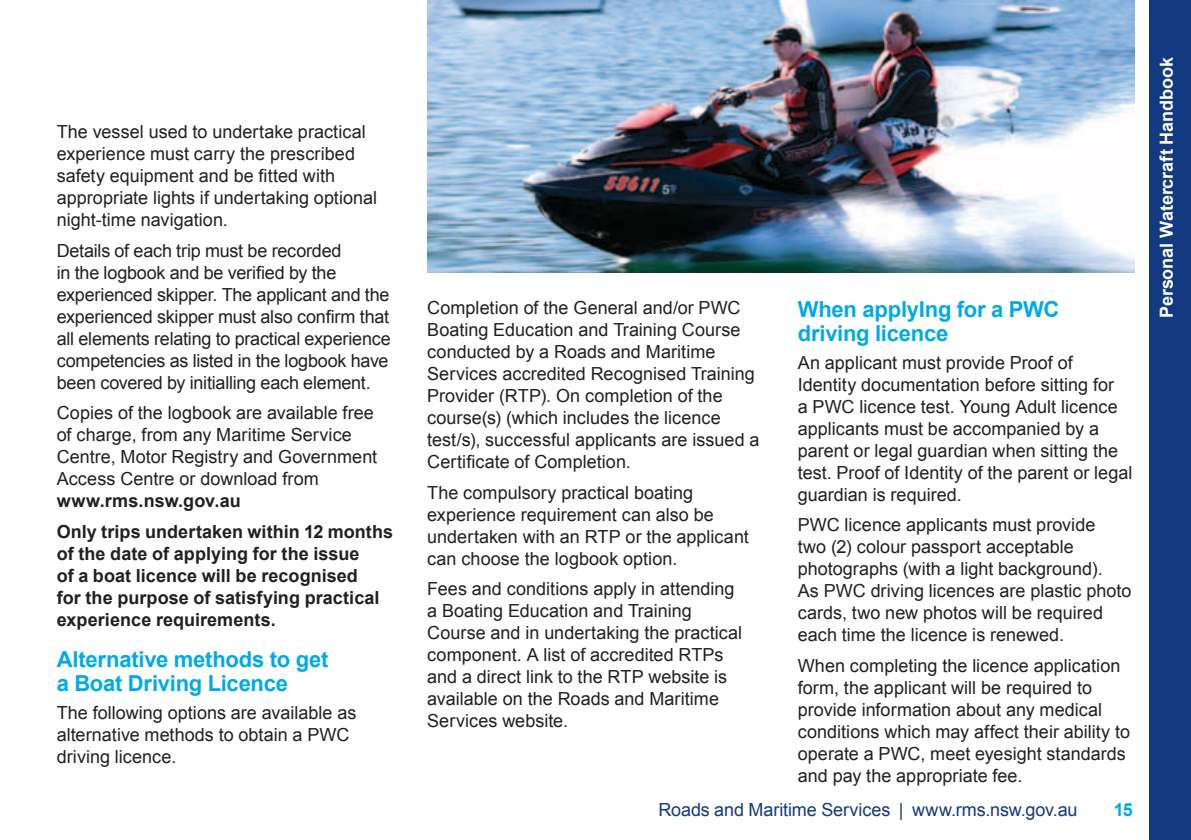
<style>
.page{position:relative;width:1191px;height:840px;background:#fff}
.page>*{position:absolute;margin:0;border:0;box-sizing:border-box;transform-origin:0 0}
.t1{font:700 22px/24px "Arial";letter-spacing:-.01em;color:#00aae7}
.t2{font:18px/22px "Arial";color:#231f20}
.t3{font:700 18px/22px "Arial";letter-spacing:.005em;color:#231f20}
.t4{font:18px "Arial";letter-spacing:-.005em;color:#133980}
.t5{font:700 18px "Arial";color:#fff}
.t6{font:700 18px "Arial";color:#00aae7}
</style>
<div class="page">
<div style="left:1149px;top:0;width:42px;height:839px;background:#133980"></div>
<img style="left:427px;top:0;width:707px;height:272px">
<p class="t2" style="left:57px;top:121px;width:322px">The vessel used to undertake practical experience must carry the prescribed safety equipment and be fitted with appropriate lights if undertaking optional night-time navigation.</p>
<p class="t2" style="left:57px;top:239px;width:336px">Details of each trip must be recorded<br>in the logbook and be verified by the experienced skipper. The applicant and the experienced skipper must also confirm that all elements relating to practical experience competencies as listed in the logbook have been covered by initialling each element.</p>
<p class="t2" style="left:57px;top:402px;width:322px">Copies of the logbook are available free of charge, from any Maritime Service Centre, Motor Registry and Government Access Centre or download from</p>
<p class="t3" style="left:57px;top:486px;width:338px;line-height:30.6px">www.rms.nsw.gov.au<br>Only trips undertaken within 12 months</p>
<p class="t3" style="left:57px;top:543px;width:324px">of the date of applying for the issue of a boat licence will be recognised for the purpose of satisfying practical experience requirements.</p>
<p class="t1" style="left:57px;top:647px;width:273px">Alternative methods to get a Boat Driving Licence</p>
<p class="t2" style="left:57px;top:701px;width:301px">The following options are available as alternative methods to obtain a PWC driving licence.</p>
<p class="t2" style="left:427px;top:296px;width:334px">Completion of the General and/or PWC Boating Education and Training Course conducted by a Roads and Maritime Services accredited Recognised Training Provider (RTP). On completion of the course(s) (which includes the licence test/s), successful applicants are issued a Certificate of Completion.</p>
<p class="t2" style="left:427px;top:481px;width:323px">The compulsory practical boating experience requirement can also be undertaken with an RTP or the applicant can choose the logbook option.</p>
<p class="t2" style="left:427px;top:577px;width:316px">Fees and conditions apply in attending a Boating Education and Training Course and in undertaking the practical component. A list of accredited RTPs and a direct link to the RTP website is available on the Roads and Maritime Services website.</p>
<p class="t1" style="left:797px;top:298px;width:263px">When applyIng for a PWC driving licence</p>
<p class="t2" style="left:797px;top:351px;width:336px">An applicant must provide Proof of Identity documentation before sitting for<br>a PWC licence test. Young Adult licence applicants must be accompanied by a parent or legal guardian when sitting the test. Proof of Identity of the parent or legal guardian is required.</p>
<p class="t2" style="left:797px;top:514px;width:335px">PWC licence applicants must provide<br>two (2) colour passport acceptable photographs (with a light background).<br>As PWC driving licences are plastic photo cards, two new photos will be required each time the licence is renewed.</p>
<p class="t2" style="left:797px;top:654px;width:334px">When completing the licence application form, the applicant will be required to provide information about any medical conditions which may affect their ability to operate a PWC, meet eyesight standards and pay the appropriate fee.</p>
<p class="t4" style="left:658px;top:797px;width:420px">Roads and Maritime Services | www.rms.nsw.gov.au</p>
<p class="t6" style="left:1113px;top:797px;width:21px">15</p>
<p class="t5" style="left:1154px;top:318px;width:263px;rotate:-90deg">Personal Watercraft Handbook</p>
</div>
